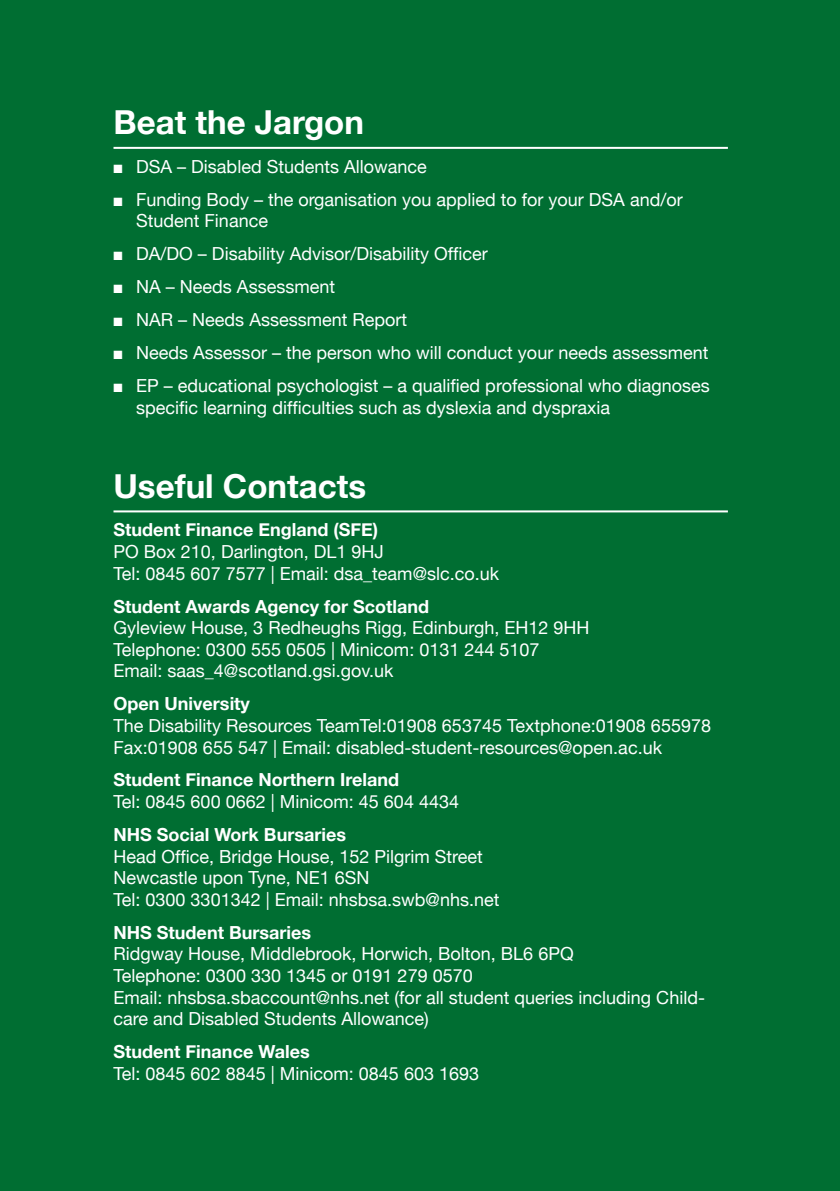
<style>
.page{position:relative;width:840px;height:1191px;background:#fff}
.page>*{position:absolute;margin:0;border:0;box-sizing:border-box;transform-origin:0 0}
.t1{font:700 33px "Helvetica Neue";color:#fff}
.t2{font:18px/21.6px "Helvetica Neue";color:#fff}
.t3{font:700 18px "Helvetica Neue";color:#fff}
</style>
<div class="page">
<div style="left:0;top:0;width:839px;height:1191px;background:#006e32"></div>
<hr style="left:113px;top:147px;width:614px;height:2px;background:#fff">
<hr style="left:113px;top:510px;width:614px;height:2px;background:#fff">
<h1 class="t1" style="left:113px;top:97px;width:252px">Beat the Jargon</h1>
<p class="t2" style="left:113px;top:157px;width:315px">■ DSA – Disabled Students Allowance</p>
<p class="t2" style="left:136px;top:190px;width:547px;text-indent:-23px">■ Funding Body – the organisation you applied to for your DSA and/or<br>Student Finance</p>
<p class="t2" style="left:113px;top:244px;width:376px">■ DA/DO – Disability Advisor/Disability Officer</p>
<p class="t2" style="left:113px;top:277px;width:223px">■ NA – Needs Assessment</p>
<p class="t2" style="left:113px;top:310px;width:295px">■ NAR – Needs Assessment Report</p>
<p class="t2" style="left:113px;top:343px;width:596px">■ Needs Assessor – the person who will conduct your needs assessment</p>
<p class="t2" style="left:136px;top:376px;width:575px;text-indent:-23px">■ EP – educational psychologist – a qualified professional who diagnoses specific learning difficulties such as dyslexia and dyspraxia</p>
<h1 class="t1" style="left:113px;top:460px;width:254px">Useful Contacts</h1>
<p class="t3" style="left:113px;top:516px;width:266px">Student Finance England (SFE)</p>
<p class="t2" style="left:113px;top:542px;width:387px">PO Box 210, Darlington, DL1 9HJ<br>Tel: 0845 607 7577 | Email: dsa_team@slc.co.uk</p>
<p class="t3" style="left:113px;top:592px;width:317px">Student Awards Agency for Scotland</p>
<p class="t2" style="left:113px;top:618px;width:477px">Gyleview House, 3 Redheughs Rigg, Edinburgh, EH12 9HH<br>Telephone: 0300 555 0505 | Minicom: 0131 244 5107<br>Email: saas_4@scotland.gsi.gov.uk</p>
<p class="t3" style="left:113px;top:689px;width:138px">Open University</p>
<p class="t2" style="left:113px;top:715px;width:598px">The Disability Resources TeamTel:01908 653745 Textphone:01908 655978<br>Fax:01908 655 547 | Email: disabled-student-resources@open.ac.uk</p>
<p class="t3" style="left:113px;top:766px;width:287px">Student Finance Northern Ireland</p>
<p class="t2" style="left:113px;top:792px;width:347px">Tel: 0845 600 0662 | Minicom: 45 604 4434</p>
<p class="t3" style="left:113px;top:820px;width:234px">NHS Social Work Bursaries</p>
<p class="t2" style="left:113px;top:846px;width:387px">Head Office, Bridge House, 152 Pilgrim Street<br>Newcastle upon Tyne, NE1 6SN<br>Tel: 0300 3301342 | Email: nhsbsa.swb@nhs.net</p>
<p class="t3" style="left:113px;top:918px;width:199px">NHS Student Bursaries</p>
<p class="t2" style="left:113px;top:944px;width:592px">Ridgway House, Middlebrook, Horwich, Bolton, BL6 6PQ<br>Telephone: 0300 330 1345 or 0191 279 0570<br>Email: nhsbsa.sbaccount@nhs.net (for all student queries including Child&shy;care and Disabled Students Allowance)</p>
<p class="t3" style="left:113px;top:1037px;width:197px">Student Finance Wales</p>
<p class="t2" style="left:113px;top:1063px;width:367px">Tel: 0845 602 8845 | Minicom: 0845 603 1693</p>
</div>
